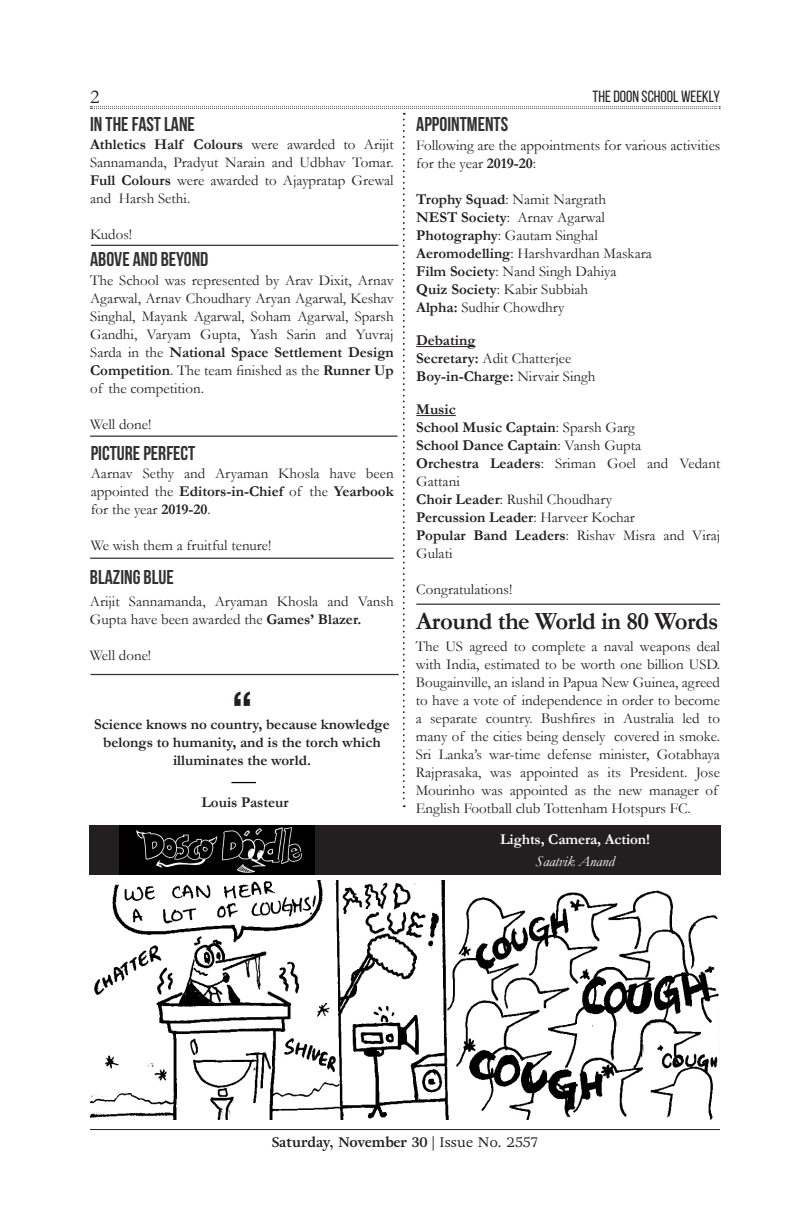
<style>
.page{position:relative;width:810px;height:1215px;background:#fff}
.page>*{position:absolute;margin:0;border:0;box-sizing:border-box;transform-origin:0 0}
.t1{font:700 43.75px "Helvetica Neue";color:#231f20}
.t2{font:700 25px "Garamond";letter-spacing:-.02em;color:#231f20}
.t3{font:700 20px "Bebas Neue";color:#333233}
.t4{font:20px "Garamond";color:#231f20}
.t5{font:16.25px "Bebas Neue";color:#231f20}
.t6{font:15px/18px "Garamond";color:#231f20}
.t7{font:700 15px/18px "Garamond";color:#231f20;text-align:center}
.t8{font:700 15px "Garamond";letter-spacing:-.005em;color:#fff}
.t9{font:italic 15px "Garamond";letter-spacing:-.005em;color:#fff}
.t10{font:700 13.75px "Adriane Text";letter-spacing:.01em;color:#231f20}
.s1{font-weight:700}
.s2{font-weight:400}
</style>
<div class="page">
<hr style="left:90px;top:1129px;width:630px;height:1px;background:#231f20">
<svg style="left:90px;top:106px;width:630px;height:701px"></svg>
<div style="left:90px;top:825px;width:631px;height:50px;background:#231f20"></div>
<hr style="left:416px;top:604px;width:304px;height:1px;background:#333233">
<hr style="left:90px;top:674px;width:309px;height:1px;background:#333233">
<img style="left:120px;top:825px;width:194px;height:49px">
<hr style="left:416px;top:346px;width:59px;height:1px;background:#231f20">
<hr style="left:416px;top:415px;width:40px;height:1px;background:#231f20">
<img style="left:91px;top:880px;width:629px;height:240px">
<hr style="left:91px;top:245px;width:307px;height:1px;background:#333233">
<hr style="left:90px;top:436px;width:308px;height:1px;background:#333233">
<hr style="left:90px;top:558px;width:304px;height:1px;background:#333233">
<h3 class="t4" style="left:90px;top:83px;width:11px">2</h3>
<p class="t5" style="left:593px;top:88px;width:129px">THE DOON SCHOOL WEEKLY</p>
<p class="t3" style="left:90px;top:113px;width:106px">IN THE FAST LANE</p>
<p class="t3" style="left:416px;top:113px;width:93px">APPOINTMENTS</p>
<p class="t6" style="left:90px;top:135px;width:305px;text-align:justify"><span class="s1">Athletics Half Colours</span> were awarded to Arijit Sannamanda, Pradyut Narain and Udbhav Tomar.<br><span class="s1">Full Colours</span> were awarded to Ajaypratap Grewal and Harsh Sethi.</p>
<p class="t6" style="left:90px;top:225px;width:44px">Kudos!</p>
<p class="t6" style="left:416px;top:136px;width:306px">Following are the appointments for various activities for the year <span class="s1">2019-20</span>:</p>
<p class="t6" style="left:416px;top:190px;width:192px"><span class="s1">Trophy Squad</span>: Namit Nargrath</p>
<p class="t6" style="left:416px;top:208px;width:190px"><span class="s1">NEST Society</span>: Arnav Agarwal</p>
<p class="t6" style="left:416px;top:226px;width:183px"><span class="s1">Photography</span>: Gautam Singhal</p>
<p class="t6" style="left:416px;top:244px;width:237px"><span class="s1">Aeromodelling</span>: Harshvardhan Maskara</p>
<p class="t6" style="left:416px;top:262px;width:202px"><span class="s1">Film Society</span>: Nand Singh Dahiya</p>
<p class="t6" style="left:416px;top:280px;width:174px"><span class="s1">Quiz Society</span>: Kabir Subbiah</p>
<p class="t6" style="left:416px;top:298px;width:150px"><span class="s1">Alpha:</span> Sudhir Chowdhry</p>
<p class="t7" style="left:416px;top:332px;width:61px">Debating</p>
<p class="t6" style="left:416px;top:349px;width:157px"><span class="s1">Secretary:</span> Adit Chatterjee</p>
<p class="t7" style="left:416px;top:368px;width:181px">Boy-in-Charge: <span class="s2">Nirvair Singh</span></p>
<p class="t7" style="left:416px;top:401px;width:41px">Music</p>
<p class="t7" style="left:416px;top:419px;width:220px">School Music Captain<span class="s2">: Sparsh Garg</span></p>
<p class="t7" style="left:416px;top:437px;width:227px">School Dance Captain<span class="s2">: Vansh Gupta</span></p>
<p class="t6" style="left:416px;top:454px;width:306px"><span class="s1">Orchestra Leaders</span>: Sriman Goel and Vedant<br>Gattani</p>
<p class="t6" style="left:416px;top:490px;width:197px"><span class="s1">Choir Leader</span>: Rushil Choudhary</p>
<p class="t7" style="left:416px;top:509px;width:220px">Percussion Leader<span class="s2">: Harveer Kochar</span></p>
<p class="t6" style="left:416px;top:526px;width:306px"><span class="s1">Popular Band Leaders</span>: Rishav Misra and Viraj<br>Gulati</p>
<p class="t6" style="left:416px;top:580px;width:98px">Congratulations!</p>
<p class="t3" style="left:90px;top:248px;width:120px">ABOVE AND BEYOND</p>
<p class="t6" style="left:90px;top:271px;width:305px;text-align:justify">The School was represented by Arav Dixit, Arnav Agarwal, Arnav Choudhary Aryan Agarwal, Keshav Singhal, Mayank Agarwal, Soham Agarwal, Sparsh Gandhi, Varyam Gupta, Yash Sarin and Yuvraj Sarda in the <span class="s1">National Space Settlement Design Competition</span>. The team finished as the <span class="s1">Runner Up </span>of the competition.</p>
<p class="t6" style="left:90px;top:415px;width:63px">Well done!</p>
<p class="t3" style="left:91px;top:442px;width:106px">PICTURE PERFECT</p>
<p class="t6" style="left:91px;top:464px;width:304px;text-align:justify">Aarnav Sethy and Aryaman Khosla have been appointed the <span class="s1">Editors-in-Chief</span> of the <span class="s1">Yearbook </span>for the year <span class="s1">2019-20</span>.</p>
<p class="t6" style="left:91px;top:536px;width:182px">We wish them a fruitful tenure!</p>
<p class="t3" style="left:90px;top:566px;width:85px">BLAZING BLUE</p>
<p class="t6" style="left:90px;top:592px;width:305px">Arijit Sannamanda, Aryaman Khosla and Vansh<br>Gupta have been awarded the <span class="s1">Games’ Blazer.</span></p>
<p class="t6" style="left:90px;top:646px;width:63px">Well done!</p>
<p class="t2" style="left:416px;top:604px;width:304px">Around the World in 80 Words</p>
<p class="t6" style="left:416px;top:637px;width:306px">The US agreed to complete a naval weapons deal with India, estimated to be worth one billion USD.<br>Bougainville, an island in Papua New Guinea, agreed to have a vote of independence in order to become a separate country. Bushfires in Australia led to many of the cities being densely covered in smoke.<br>Sri Lanka’s war-time defense minister, Gotabhaya Rajprasaka, was appointed as its President. Jose Mourinho was appointed as the new manager of English Football club Tottenham Hotspurs FC.</p>
<p class="t1" style="left:232px;top:673px;width:22px">“</p>
<p class="t7" style="left:94px;top:715px;width:297px">Science knows no country, because knowledge belongs to humanity, and is the torch which illuminates the world.</p>
<p class="t7" style="left:201px;top:793px;width:89px">Louis Pasteur</p>
<p class="t8" style="left:500px;top:829px;width:151px">Lights, Camera, Action!</p>
<p class="t9" style="left:536px;top:851px;width:81px">Saatvik Anand</p>
<p class="t10" style="left:272px;top:1133px;width:267px">Saturday, November 30 | <span class="s2">Issue No. 2557</span></p>
</div>
